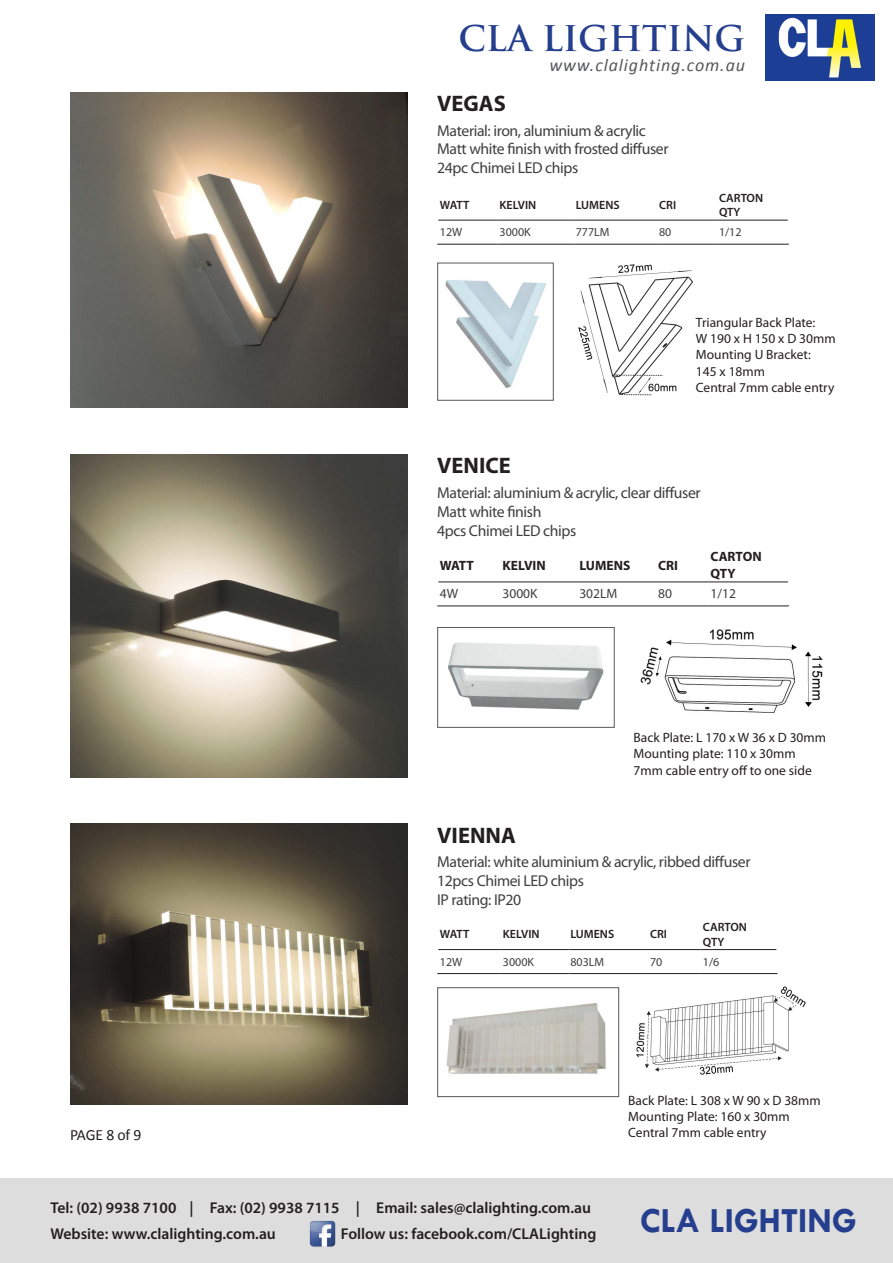
<style>
.page{position:relative;width:893px;height:1263px;background:#fff}
.page>*{position:absolute;margin:0;border:0;box-sizing:border-box;transform-origin:0 0}
.t1{font:700 35.7px "Tw Cen";color:#253f8e}
.t2{font:700 34.5px "Trajan Pro";color:#253f8e}
.t3{font:700 22.5px "Myriad Pro";color:#231f20}
.t4{font:italic 18px "Calibri";letter-spacing:.05em;color:#57585a}
.t5{font:15.75px/18.9px "Myriad Pro";letter-spacing:-.025em;color:#3e3e3f}
.t6{font:600 15.6px/25.7px "Myriad Pro";color:#231f20}
.t7{font:15.6px "Calibri";letter-spacing:-.015em;color:#231f20}
.t8{font:13.5px/16.2px "Myriad Pro";color:#231f20}
.t9{font:700 13.5px/16.2px "Myriad Pro";color:#231f20}
.t10{font:13.5px "Myriad Pro";color:#3e3e3f}
.t11{font:600 12px/14.4px "Myriad Pro";color:#231f20}
.t12{font:12px "Myriad Pro";color:#3e3e3f}
</style>
<div class="page">
<img style="left:765px;top:14px;width:109px;height:66px">
<div style="left:0;top:1178px;width:893px;height:85px;background:#dedddd"></div>
<img style="left:309px;top:1220px;width:27px;height:27px">
<hr style="left:892px;top:1178px;width:1px;height:85px;background:#231f20">
<img style="left:70px;top:454px;width:337px;height:324px">
<img style="left:70px;top:92px;width:337px;height:315px">
<img style="left:578px;top:264px;width:115px;height:132px">
<img style="left:640px;top:629px;width:183px;height:84px">
<img style="left:70px;top:824px;width:337px;height:280px">
<img style="left:636px;top:986px;width:170px;height:89px">
<hr style="left:438px;top:220px;width:59px;height:1px;background:#231f20">
<hr style="left:497px;top:220px;width:77px;height:1px;background:#231f20">
<hr style="left:574px;top:220px;width:83px;height:1px;background:#231f20">
<hr style="left:657px;top:220px;width:60px;height:1px;background:#231f20">
<hr style="left:717px;top:220px;width:71px;height:1px;background:#231f20">
<hr style="left:437px;top:244px;width:60px;height:1px;background:#231f20">
<hr style="left:497px;top:244px;width:77px;height:1px;background:#231f20">
<hr style="left:574px;top:244px;width:83px;height:1px;background:#231f20">
<hr style="left:657px;top:244px;width:60px;height:1px;background:#231f20">
<hr style="left:717px;top:244px;width:72px;height:1px;background:#231f20">
<img style="left:445px;top:280px;width:101px;height:109px">
<hr style="left:438px;top:582px;width:62px;height:1px;background:#231f20">
<hr style="left:500px;top:582px;width:77px;height:1px;background:#231f20">
<hr style="left:577px;top:582px;width:79px;height:1px;background:#231f20">
<hr style="left:656px;top:582px;width:52px;height:1px;background:#231f20">
<hr style="left:708px;top:582px;width:80px;height:1px;background:#231f20">
<hr style="left:437px;top:606px;width:63px;height:1px;background:#231f20">
<hr style="left:500px;top:606px;width:77px;height:1px;background:#231f20">
<hr style="left:577px;top:606px;width:79px;height:1px;background:#231f20">
<hr style="left:656px;top:606px;width:52px;height:1px;background:#231f20">
<hr style="left:708px;top:606px;width:81px;height:1px;background:#231f20">
<img style="left:447px;top:642px;width:157px;height:68px">
<div style="left:437px;top:627px;width:177px;height:101px;border:1px solid #57585a"></div>
<hr style="left:438px;top:949px;width:63px;height:1px;background:#231f20">
<hr style="left:501px;top:949px;width:67px;height:1px;background:#231f20">
<hr style="left:568px;top:949px;width:80px;height:1px;background:#231f20">
<hr style="left:648px;top:949px;width:53px;height:1px;background:#231f20">
<hr style="left:701px;top:949px;width:75px;height:1px;background:#231f20">
<hr style="left:437px;top:973px;width:64px;height:1px;background:#231f20">
<hr style="left:501px;top:973px;width:67px;height:1px;background:#231f20">
<hr style="left:568px;top:973px;width:80px;height:1px;background:#231f20">
<hr style="left:648px;top:973px;width:53px;height:1px;background:#231f20">
<hr style="left:701px;top:973px;width:76px;height:1px;background:#231f20">
<img style="left:446px;top:1003px;width:160px;height:71px">
<div style="left:437px;top:987px;width:182px;height:110px;border:1px solid #57585a"></div>
<h2 class="t2" style="left:458px;top:17px;width:288px">CLA LIGHTING</h2>
<p class="t4" style="left:549px;top:53px;width:197px">www.clalighting.com.au</p>
<h3 class="t3" style="left:437px;top:89px;width:70px">VEGAS</h3>
<p class="t5" style="left:437px;top:121px;width:233px">Material: iron, aluminium &amp; acrylic<br>Matt white finish with frosted diffuser<br>24pc Chimei LED chips</p>
<p class="t11" style="left:440px;top:197px;width:31px">WATT</p>
<p class="t11" style="left:500px;top:197px;width:38px">KELVIN</p>
<p class="t11" style="left:576px;top:197px;width:45px">LUMENS</p>
<p class="t11" style="left:659px;top:197px;width:19px">CRI</p>
<p class="t11" style="left:719px;top:190px;width:46px">CARTON<br>QTY</p>
<p class="t12" style="left:440px;top:225px;width:24px">12W</p>
<p class="t12" style="left:500px;top:225px;width:33px">3000K</p>
<p class="t12" style="left:576px;top:225px;width:35px">777LM</p>
<p class="t12" style="left:659px;top:225px;width:14px">80</p>
<p class="t12" style="left:719px;top:225px;width:24px">1/12</p>
<p class="t8" style="left:696px;top:314px;width:141px">Triangular Back Plate:<br>W 190 x H 150 x D 30mm<br>Mounting U Bracket:<br>145 x 18mm<br>Central 7mm cable entry</p>
<h3 class="t3" style="left:437px;top:451px;width:75px">VENICE</h3>
<p class="t5" style="left:437px;top:483px;width:265px">Material: aluminium &amp; acrylic, clear diffuser<br>Matt white finish<br>4pcs Chimei LED chips</p>
<p class="t9" style="left:440px;top:556px;width:36px">WATT</p>
<p class="t9" style="left:502px;top:556px;width:45px">KELVIN</p>
<p class="t9" style="left:579px;top:556px;width:52px">LUMENS</p>
<p class="t9" style="left:658px;top:556px;width:21px">CRI</p>
<p class="t9" style="left:711px;top:548px;width:53px">CARTON<br>QTY</p>
<p class="t10" style="left:440px;top:586px;width:20px">4W</p>
<p class="t10" style="left:502px;top:586px;width:37px">3000K</p>
<p class="t10" style="left:579px;top:586px;width:40px">302LM</p>
<p class="t10" style="left:658px;top:586px;width:15px">80</p>
<p class="t10" style="left:711px;top:586px;width:27px">1/12</p>
<p class="t8" style="left:634px;top:729px;width:194px">Back Plate: L 170 x W 36 x D 30mm<br>Mounting plate: 110 x 30mm<br>7mm cable entry off to one side</p>
<h3 class="t3" style="left:437px;top:820px;width:80px">VIENNA</h3>
<p class="t5" style="left:437px;top:852px;width:315px">Material: white aluminium &amp; acrylic, ribbed diffuser<br>12pcs Chimei LED chips<br>IP rating: IP20</p>
<p class="t11" style="left:440px;top:927px;width:31px">WATT</p>
<p class="t11" style="left:503px;top:927px;width:38px">KELVIN</p>
<p class="t11" style="left:570px;top:927px;width:45px">LUMENS</p>
<p class="t11" style="left:650px;top:927px;width:19px">CRI</p>
<p class="t11" style="left:703px;top:919px;width:46px">CARTON<br>QTY</p>
<p class="t12" style="left:440px;top:954px;width:24px">12W</p>
<p class="t12" style="left:503px;top:954px;width:33px">3000K</p>
<p class="t12" style="left:570px;top:954px;width:35px">803LM</p>
<p class="t12" style="left:650px;top:954px;width:14px">70</p>
<p class="t12" style="left:703px;top:954px;width:18px">1/6</p>
<p class="t8" style="left:628px;top:1092px;width:194px">Back Plate: L 308 x W 90 x D 38mm<br>Mounting Plate: 160 x 30mm</p>
<p class="t7" style="left:70px;top:1125px;width:73px">PAGE 8 of 9</p>
<p class="t8" style="left:628px;top:1124px;width:140px">Central 7mm cable entry</p>
<p class="t6" style="left:50px;top:1195px;width:542px">Tel: (02) 9938 7100 | Fax: (02) 9938 7115 | Email: sales@clalighting.com.au<br>Website: www.clalighting.com.au</p>
<p class="t6" style="left:341px;top:1220px;width:257px">Follow us: facebook.com/CLALighting</p>
<h1 class="t1" style="left:640px;top:1199px;width:218px">CLA LIGHTING</h1>
</div>
